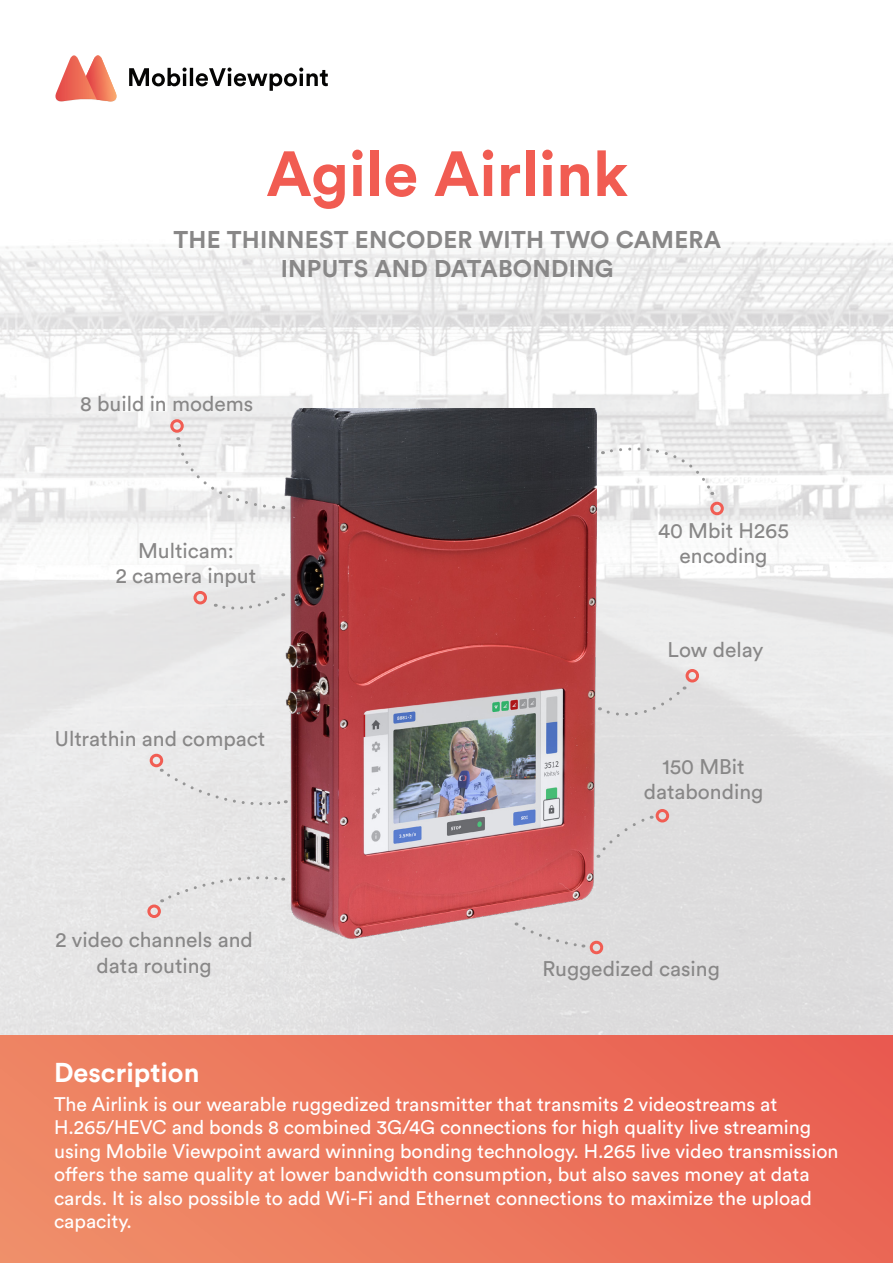
<style>
.page{position:relative;width:893px;height:1263px;background:#fff}
.page>*{position:absolute;margin:0;border:0;box-sizing:border-box;transform-origin:0 0}
.t1{font:700 63px "Circular Std";color:#f15c52}
.t2{font:700 27px "Circular Std";color:#fff}
.t3{font:700 24px "Circular Std";letter-spacing:.01em;color:#888787}
.t4{font:21px/25.2px "Circular Std";color:#888787;text-align:center}
.t5{font:19.5px/23.4px "Circular Std";color:#fff}
</style>
<div class="page">
<img style="left:527px;top:241px;width:322px;height:794px">
<img style="left:849px;top:243px;width:44px;height:391px">
<img style="left:0;top:67px;width:527px;height:785px">
<svg style="left:129px;top:68px;width:199px;height:23px"></svg>
<svg style="left:54px;top:67px;width:64px;height:35px"></svg>
<img style="left:55px;top:55px;width:62px;height:46px">
<div style="left:0;top:1035px;width:893px;height:228px;background:linear-gradient(to right,#ef8b67,#ea6052)"></div>
<svg style="left:516px;top:947px;width:68px;height:2px"></svg>
<div style="left:590px;top:941px;width:13px;height:13px;border:3px solid #f15d53;border-radius:50%"></div>
<div style="left:598px;top:815px;width:54px;height:43px;background:#deddde"></div>
<div style="left:656px;top:809px;width:13px;height:13px;border:3px solid #f15d53;border-radius:50%"></div>
<img style="left:278px;top:408px;width:318px;height:539px">
<div style="left:599px;top:686px;width:86px;height:32px;background:#e0dfdf"></div>
<div style="left:686px;top:669px;width:13px;height:13px;border:3px solid #f15d53;border-radius:50%"></div>
<svg style="left:602px;top:444px;width:112px;height:51px"></svg>
<div style="left:710px;top:502px;width:14px;height:13px;border:3px solid #f15d53;border-radius:50%"></div>
<svg style="left:175px;top:437px;width:102px;height:73px"></svg>
<div style="left:170px;top:419px;width:14px;height:14px;border:3px solid #f15d53;border-radius:50%"></div>
<div style="left:162px;top:874px;width:122px;height:28px;background:#e6e6e6"></div>
<div style="left:147px;top:904px;width:14px;height:14px;border:3px solid #f15d53;border-radius:50%"></div>
<svg style="left:215px;top:593px;width:69px;height:17px"></svg>
<div style="left:194px;top:591px;width:13px;height:13px;border:3px solid #f15d53;border-radius:50%"></div>
<div style="left:161px;top:769px;width:125px;height:41px;background:#e7e6e6"></div>
<div style="left:150px;top:754px;width:13px;height:13px;border:3px solid #f15d53;border-radius:50%"></div>
<p class="t1" style="left:266px;top:133px;width:363px">Agile Airlink</p>
<p class="t3" style="left:173px;top:224px;width:549px">THE THINNEST ENCODER WITH TWO CAMERA</p>
<p class="t3" style="left:281px;top:253px;width:334px">INPUTS AND DATABONDING</p>
<p class="t4" style="left:80px;top:391px;width:175px">8 build in modems</p>
<p class="t4" style="left:138px;top:537px;width:97px">Multicam:</p>
<p class="t4" style="left:116px;top:563px;width:142px">2 camera input</p>
<p class="t4" style="left:55px;top:726px;width:212px">Ultrathin and compact</p>
<p class="t4" style="left:55px;top:927px;width:199px">2 video channels and data routing</p>
<p class="t2" style="left:54px;top:1055px;width:147px">Description</p>
<p class="t4" style="left:658px;top:517px;width:132px">40 Mbit H265</p>
<p class="t4" style="left:680px;top:543px;width:89px">encoding</p>
<p class="t4" style="left:668px;top:637px;width:97px">Low delay</p>
<p class="t4" style="left:662px;top:753px;width:84px">150 MBit</p>
<p class="t4" style="left:644px;top:779px;width:121px">databonding</p>
<p class="t4" style="left:543px;top:956px;width:179px">Ruggedized casing</p>
<p class="t5" style="left:54px;top:1092px;width:786px">The Airlink is our wearable ruggedized transmitter that transmits 2 videostreams at H.265/HEVC and bonds 8 combined 3G/4G connections for high quality live streaming using Mobile Viewpoint award winning bonding technology. H.265 live video transmission offers the same quality at lower bandwidth consumption, but also saves money at data cards. It is also possible to add Wi-Fi and Ethernet connections to maximize the upload capacity.</p>
</div>
